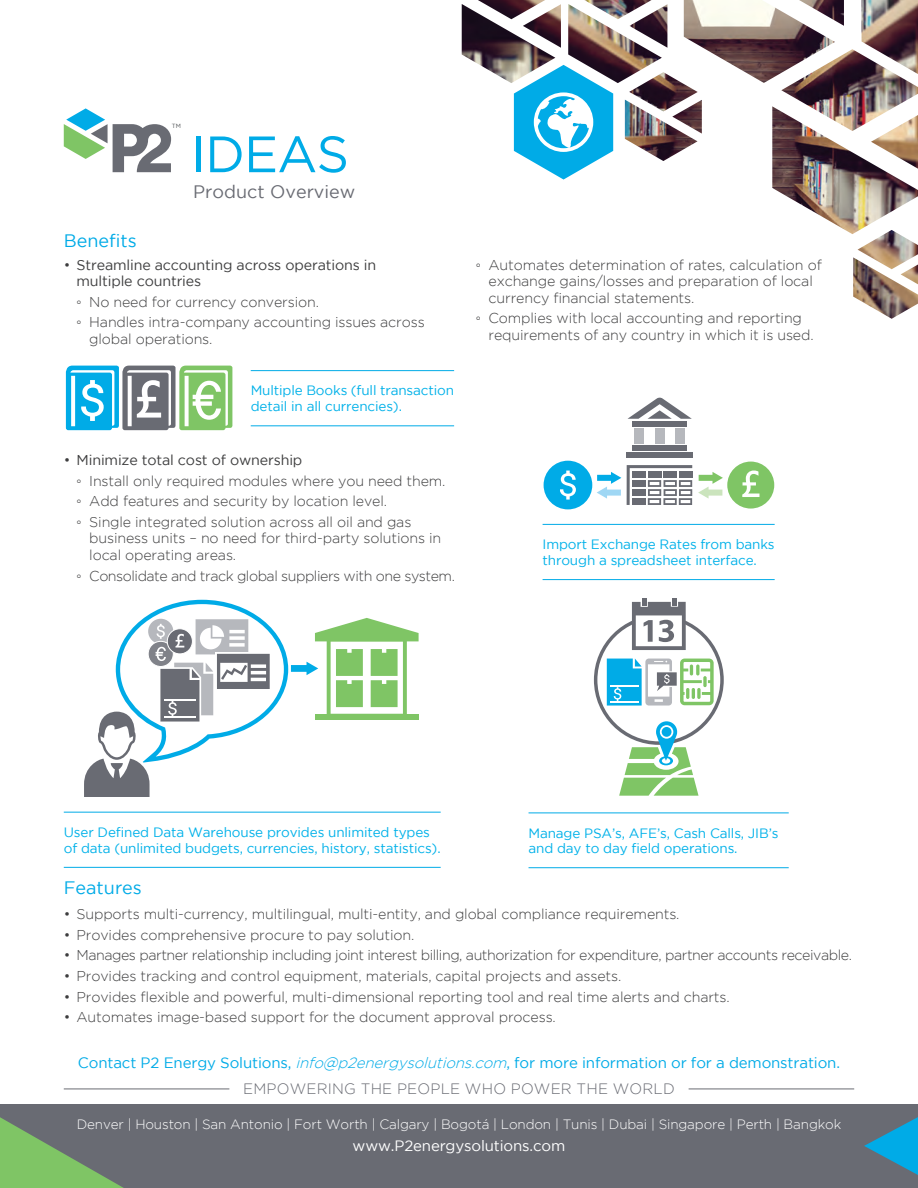
<style>
.page{position:relative;width:918px;height:1188px;background:#fff}
.page>*{position:absolute;margin:0;border:0;box-sizing:border-box;transform-origin:0 0}
.t1{font:51px "Gotham";letter-spacing:-.02em;color:#00abe7}
.t2{font:18px "Gotham";color:#00abe7}
.Intro{font:18px "Gotham";color:#696b73}
.Footer_-_Contact{font:15px "Gotham";letter-spacing:-.01em;color:#00abe7}
.Footer_-_ETPWPTW{font:300 15px "Gotham";letter-spacing:.015em;color:#696b73}
.Footer_-_Web{font:15px "Gotham";letter-spacing:-.01em;color:#fff}
.Bullets{font:300 14.25px/16.5px "Gotham";letter-spacing:-.01em;color:#3e3e3f}
.Bullets-2{font:300 14.25px "Gotham";letter-spacing:-.03em;color:#3e3e3f}
.Bullets-3{font:14.25px/16.5px "Gotham";letter-spacing:-.01em;color:#3e3e3f}
.Bullets-4{font:300 14.25px "Gotham";letter-spacing:-.035em;color:#3e3e3f}
.Body_Bold_Small{font:13.5px/15.8px "Gotham";letter-spacing:-.01em;color:#00b1e9}
.Footer_-_Countries{font:300 13.5px "Gotham";letter-spacing:-.01em;color:#fff}
.t3{font:6px "Gotham";color:#4e5154}
.s1{font-weight:300}
.s2{font-family:"Arial";font-weight:400}
.s3{font-weight:300;font-style:italic}
</style>
<div class="page">
<svg style="left:64px;top:108px;width:107px;height:64px"></svg>
<img style="left:462px;top:0;width:456px;height:319px">
<hr style="left:251px;top:370px;width:203px;height:1px;background:#00abe7">
<hr style="left:251px;top:425px;width:203px;height:1px;background:#00abe7">
<svg style="left:66px;top:366px;width:167px;height:64px"></svg>
<hr style="left:543px;top:524px;width:232px;height:1px;background:#00abe7">
<hr style="left:543px;top:579px;width:232px;height:1px;background:#00abe7">
<div style="left:544px;top:461px;width:48px;height:48px;background:#00abe7;border-radius:50%"></div>
<svg style="left:560px;top:471px;width:16px;height:29px"></svg>
<svg style="left:628px;top:398px;width:64px;height:21px"></svg>
<div style="left:632px;top:421px;width:55px;height:6px;background:#696b73"></div>
<div style="left:632px;top:446px;width:55px;height:5px;background:#696b73"></div>
<div style="left:627px;top:452px;width:66px;height:6px;background:#696b73"></div>
<div style="left:635px;top:429px;width:9px;height:15px;background:#b6b8bd"></div>
<div style="left:655px;top:429px;width:9px;height:15px;background:#b6b8bd"></div>
<div style="left:675px;top:429px;width:10px;height:15px;background:#b6b8bd"></div>
<svg style="left:591px;top:461px;width:184px;height:48px"></svg>
<hr style="left:64px;top:812px;width:377px;height:1px;background:#00abe7">
<hr style="left:64px;top:867px;width:377px;height:1px;background:#00abe7">
<hr style="left:529px;top:813px;width:260px;height:1px;background:#00abe7">
<hr style="left:529px;top:867px;width:260px;height:1px;background:#00abe7">
<svg style="left:84px;top:600px;width:335px;height:197px"></svg>
<div style="left:642px;top:598px;width:5px;height:8px;background:#696b73"></div>
<div style="left:672px;top:598px;width:5px;height:8px;background:#696b73"></div>
<svg style="left:594px;top:602px;width:130px;height:194px"></svg>
<hr style="left:64px;top:1089px;width:165px;height:1px;background:#696b73">
<hr style="left:689px;top:1089px;width:165px;height:1px;background:#696b73">
<div style="left:0;top:1105px;width:918px;height:83px;background:#696b73"></div>
<svg style="left:864px;top:1117px;width:54px;height:58px"></svg>
<svg style="left:0;top:1117px;width:124px;height:71px"></svg>
<p class="t3" style="left:172px;top:123px;width:11px">TM</p>
<p class="t1" style="left:191px;top:126px;width:159px">IDEAS</p>
<p class="Intro" style="left:193px;top:181px;width:164px">Product Overview</p>
<h1 class="t2" style="left:64px;top:231px;width:74px">Benefits</h1>
<p class="Bullets-3" style="left:77px;top:256px;width:301px;text-indent:-13px"><span class="s1">•</span> Streamline accounting across operations in multiple countries</p>
<p class="Bullets" style="left:77px;top:293px;width:244px"><span class="s2">◦</span> No need for currency conversion.</p>
<p class="Bullets" style="left:89px;top:314px;width:337px;text-indent:-13px"><span class="s2">◦</span> Handles intra-company accounting issues across global operations.</p>
<p class="Body_Bold_Small" style="left:251px;top:382px;width:205px">Multiple Books (full transaction detail in all currencies).</p>
<p class="Bullets-3" style="left:64px;top:452px;width:240px"><span class="s1">•</span> Minimize total cost of ownership</p>
<p class="Bullets" style="left:77px;top:472px;width:371px"><span class="s2">◦</span> Install only required modules where you need them.</p>
<p class="Bullets" style="left:77px;top:493px;width:312px"><span class="s2">◦</span> Add features and security by location level.</p>
<p class="Bullets" style="left:89px;top:513px;width:353px;text-indent:-13px"><span class="s2">◦</span> Single integrated solution across all oil and gas business units – no need for third-party solutions in local operating areas.</p>
<p class="Bullets-4" style="left:77px;top:568px;width:380px"><span class="s2">◦</span> Consolidate and track global suppliers with one system.</p>
<p class="Bullets" style="left:489px;top:256px;width:335px;text-indent:-13px"><span class="s2">◦</span> Automates determination of rates, calculation of exchange gains/losses and preparation of local currency financial statements.</p>
<p class="Bullets" style="left:489px;top:310px;width:327px;text-indent:-13px"><span class="s2">◦</span> Complies with local accounting and reporting requirements of any country in which it is used.</p>
<p class="Body_Bold_Small" style="left:543px;top:536px;width:234px">Import Exchange Rates from banks through a spreadsheet interface.</p>
<p class="Body_Bold_Small" style="left:64px;top:824px;width:378px">User Defined Data Warehouse provides unlimited types of data (unlimited budgets, currencies, history, statistics).</p>
<p class="Body_Bold_Small" style="left:529px;top:825px;width:252px">Manage PSA’s, AFE’s, Cash Calls, JIB’s and day to day field operations.</p>
<h1 class="t2" style="left:64px;top:878px;width:80px">Features</h1>
<p class="Bullets" style="left:64px;top:906px;width:617px">• Supports multi-currency, multilingual, multi-entity, and global compliance requirements.</p>
<p class="Bullets" style="left:64px;top:926px;width:352px">• Provides comprehensive procure to pay solution.</p>
<p class="Bullets-2" style="left:64px;top:948px;width:790px">• Manages partner relationship including joint interest billing, authorization for expenditure, partner accounts receivable.</p>
<p class="Bullets" style="left:64px;top:968px;width:559px">• Provides tracking and control equipment, materials, capital projects and assets.</p>
<p class="Bullets" style="left:64px;top:988px;width:667px">• Provides flexible and powerful, multi-dimensional reporting tool and real time alerts and charts.</p>
<p class="Bullets" style="left:64px;top:1009px;width:494px">• Automates image-based support for the document approval process.</p>
<p class="Footer_-_Contact" style="left:78px;top:1054px;width:764px">Contact P2 Energy Solutions, <span class="s3">info@p2energysolutions.com</span>, for more information or for a demonstration.</p>
<p class="Footer_-_ETPWPTW" style="left:243px;top:1081px;width:433px">EMPOWERING THE PEOPLE WHO POWER THE WORLD</p>
<p class="Footer_-_Countries" style="left:77px;top:1116px;width:766px">Denver | Houston | San Antonio | Fort Worth | Calgary | Bogotá | London | Tunis | Dubai | Singapore | Perth | Bangkok</p>
<p class="Footer_-_Web" style="left:353px;top:1137px;width:214px">www.P2energysolutions.com</p>
</div>
